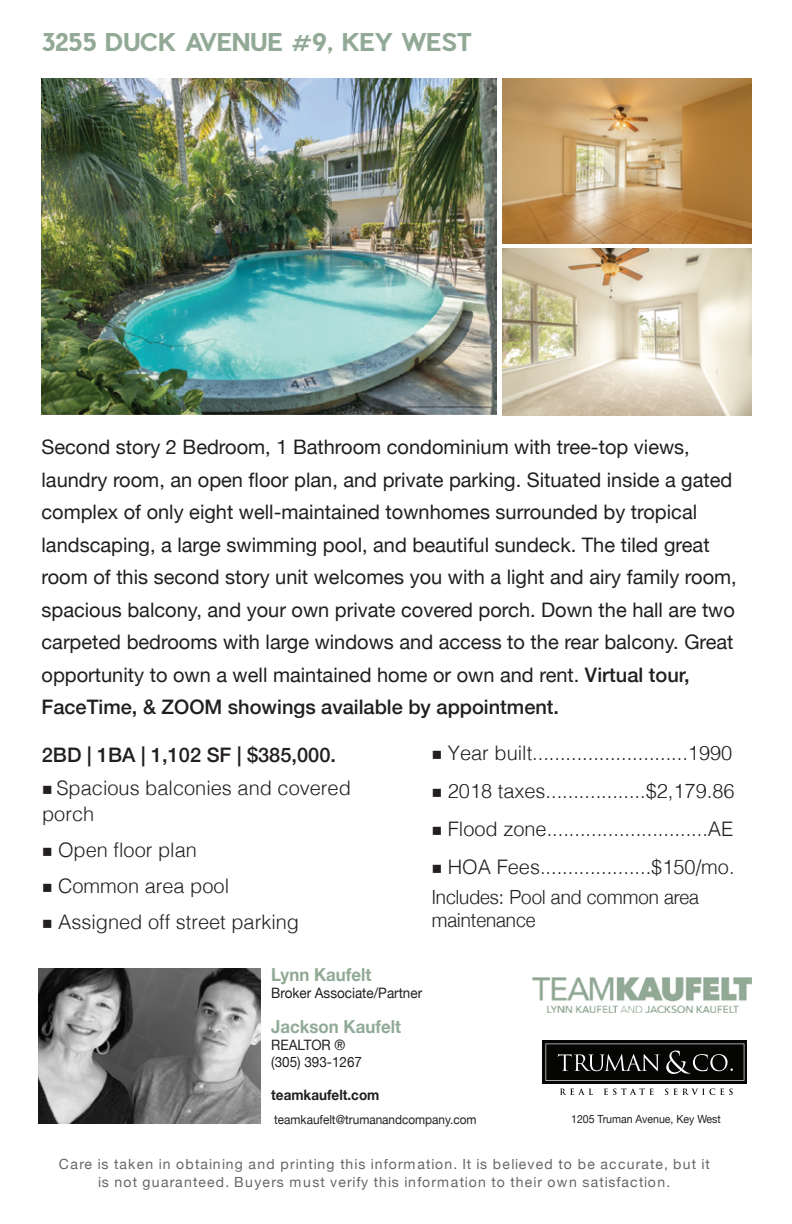
<style>
.page{position:relative;width:792px;height:1224px;background:#fff}
.page>*{position:absolute;margin:0;border:0;box-sizing:border-box;transform-origin:0 0}
.t1{font:700 24px "Pier Sans";letter-spacing:-.005em;color:#92a996}
.t2{font:20px/32.6px "Helvetica Neue";color:#211e1e}
.t3{font:300 20px/38px "Helvetica";color:#231f20}
.t4{font:500 20px "Helvetica Neue";color:#231f20}
.t5{font:300 19.6px/22.6px "Helvetica Neue";color:#231f20;scale:.96 1}
.t6{font:700 17.8px "Helvetica Neue";color:#91aa95;scale:.94 1}
.t7{font:14.4px/17.2px "Helvetica Neue";color:#231f20;scale:.94 1}
.t8{font:700 14.4px "Helvetica Neue";color:#231f20;scale:.94 1}
.t9{font:14px/18.2px "Helvetica Neue";letter-spacing:.09em;color:#676666;text-align:center}
.t10{font:12.6px "Helvetica Neue";color:#231f20;scale:.94 1}
.t11{font:11.2px "Helvetica Neue";color:#231f20;scale:.94 1}
.s1{font-weight:500}
</style>
<div class="page">
<img style="left:502px;top:78px;width:250px;height:166px">
<img style="left:41px;top:78px;width:456px;height:336px">
<img style="left:502px;top:248px;width:250px;height:168px">
<img style="left:533px;top:978px;width:218px;height:35px">
<img style="left:39px;top:969px;width:221px;height:155px">
<svg style="left:560px;top:1088px;width:33px;height:7px"></svg>
<svg style="left:604px;top:1088px;width:50px;height:7px"></svg>
<svg style="left:665px;top:1088px;width:68px;height:7px"></svg>
<svg style="left:543px;top:1041px;width:204px;height:43px"></svg>
<svg style="left:546px;top:1044px;width:198px;height:37px;background:#212120"></svg>
<p class="t1" style="left:41px;top:25px;width:432px">3255 DUCK AVENUE #9, KEY WEST</p>
<p class="t2" style="left:42px;top:431px;width:697px">Second story 2 Bedroom, 1 Bathroom condominium with tree-top views, laundry room, an open floor plan, and private parking. Situated inside a gated complex of only eight well-maintained townhomes surrounded by tropical landscaping, a large swimming pool, and beautiful sundeck. The tiled great room of this second story unit welcomes you with a light and airy family room, spacious balcony, and your own private covered porch. Down the hall are two carpeted bedrooms with large windows and access to the rear balcony. Great opportunity to own a well maintained home or own and rent. <span class="s1">Virtual tour, FaceTime, &amp; ZOOM showings available by appointment.</span></p>
<p class="t4" style="left:42px;top:743px;width:296px">2BD | 1BA | 1,102 SF | $385,000.</p>
<p class="t3" style="left:42px;top:777px;width:310px;line-height:26px;text-indent:14px">Spacious balconies and covered porch</p>
<p class="t3" style="left:58px;top:834px;width:243px;line-height:36px">Open floor plan<br>Common area pool<br>Assigned off street parking</p>
<p class="t3" style="left:448px;top:736px;width:288px;text-align:justify">Year built............................1990<br>2018 taxes..................$2,179.86<br>Flood zone.............................AE HOA Fees....................$150/mo.</p>
<p class="t5" style="left:432px;top:885px;width:280px">Includes: Pool and common area maintenance</p>
<p class="t6" style="left:271px;top:964px;width:108px">Lynn Kaufelt</p>
<p class="t7" style="left:271px;top:984px;width:162px">Broker Associate/Partner</p>
<p class="t6" style="left:271px;top:1015px;width:140px">Jackson Kaufelt</p>
<p class="t7" style="left:271px;top:1036px;width:98px">REALTOR ® (305) 393-1267</p>
<p class="t8" style="left:271px;top:1086px;width:117px">teamkaufelt.com</p>
<p class="t10" style="left:274px;top:1112px;width:217px">teamkaufelt@trumanandcompany.com</p>
<p class="t11" style="left:571px;top:1112px;width:161px">1205 Truman Avenue, Key West</p>
<p class="t9" style="left:59px;top:1155px;width:652px">Care is taken in obtaining and printing this information. It is believed to be accurate, but it is not guaranteed. Buyers must verify this information to their own satisfaction.</p>
</div>
